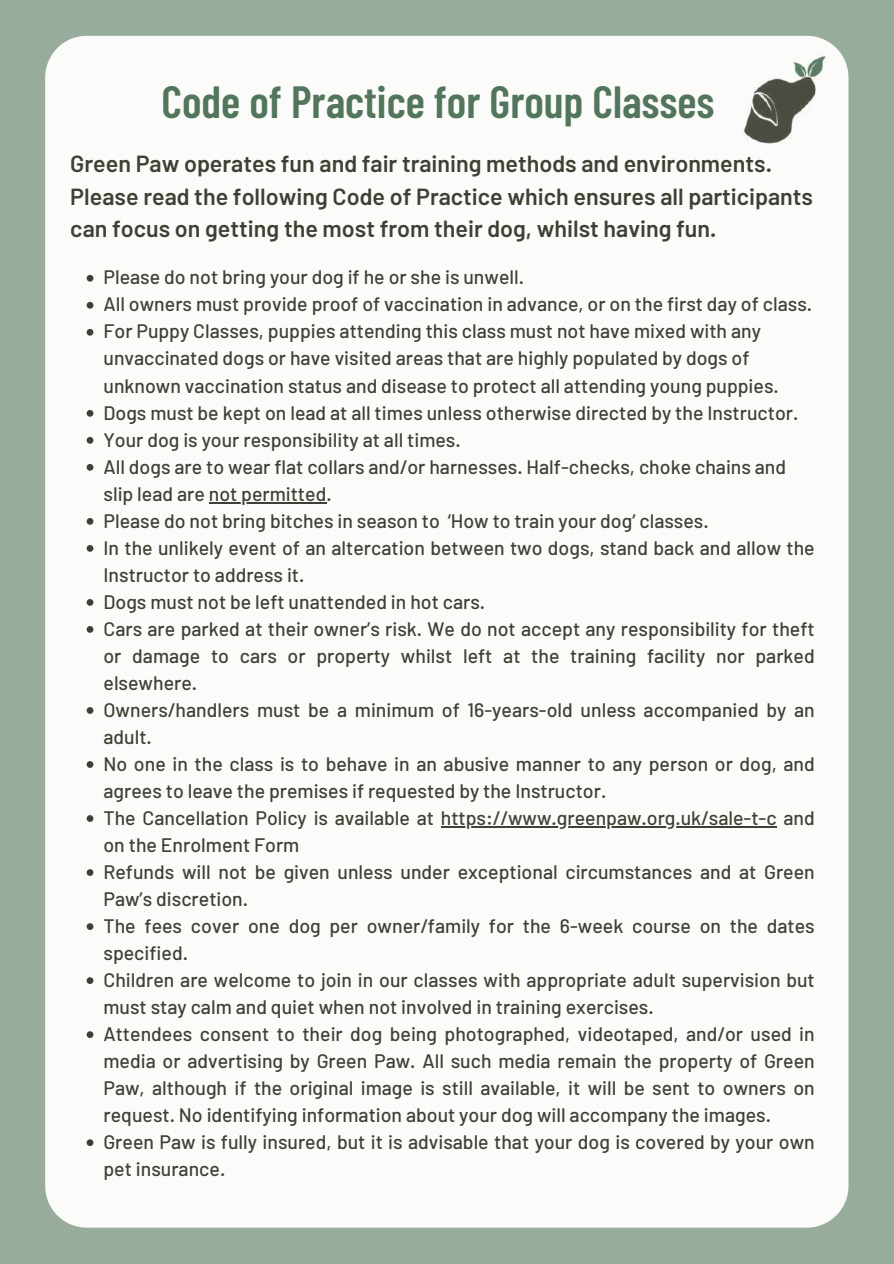
<style>
.page{position:relative;width:894px;height:1264px;background:#fff}
.page>*{position:absolute;margin:0;border:0;box-sizing:border-box;transform-origin:0 0}
.t1{font:600 45px "Barlow Condensed";color:#52755c}
.t2{font:600 23.25px/32.1px "Barlow";color:#3f4033}
.t3{font:500 19.5px/27px "Barlow";color:#3f4033}
</style>
<div class="page">
<div style="left:0;top:0;width:893px;height:1263px;background:#97ac9d"></div>
<div style="left:45px;top:36px;width:803px;height:1191px;background:#fbfbfa"></div>
<svg style="left:87px;top:275px;width:6px;height:7px"></svg>
<svg style="left:87px;top:302px;width:6px;height:7px"></svg>
<svg style="left:87px;top:329px;width:6px;height:7px"></svg>
<svg style="left:87px;top:410px;width:6px;height:7px"></svg>
<svg style="left:87px;top:437px;width:6px;height:7px"></svg>
<svg style="left:87px;top:464px;width:6px;height:7px"></svg>
<hr style="left:209px;top:501px;width:117px;height:2px;background:#3f4033">
<svg style="left:87px;top:518px;width:6px;height:7px"></svg>
<svg style="left:87px;top:545px;width:6px;height:7px"></svg>
<svg style="left:87px;top:599px;width:6px;height:7px"></svg>
<svg style="left:87px;top:626px;width:6px;height:7px"></svg>
<svg style="left:87px;top:707px;width:6px;height:7px"></svg>
<svg style="left:87px;top:761px;width:6px;height:7px"></svg>
<svg style="left:87px;top:815px;width:6px;height:7px"></svg>
<hr style="left:441px;top:825px;width:335px;height:2px;background:#3f4033">
<svg style="left:87px;top:869px;width:6px;height:7px"></svg>
<svg style="left:87px;top:923px;width:6px;height:7px"></svg>
<svg style="left:87px;top:977px;width:6px;height:7px"></svg>
<svg style="left:87px;top:1031px;width:6px;height:7px"></svg>
<svg style="left:87px;top:1139px;width:6px;height:7px"></svg>
<img style="left:730px;top:47px;width:108px;height:106px">
<h1 class="t1" style="left:161px;top:73px;width:554px">Code of Practice for Group Classes</h1>
<p class="t2" style="left:70px;top:147px;width:744px">Green Paw operates fun and fair training methods and environments.<br>Please read the following Code of Practice which ensures all participants can focus on getting the most from their dog, whilst having fun.</p>
<p class="t3" style="left:103px;top:263px;width:712px">Please do not bring your dog if he or she is unwell.<br>All owners must provide proof of vaccination in advance, or on the first day of class.<br>For Puppy Classes, puppies attending this class must not have mixed with any unvaccinated dogs or have visited areas that are highly populated by dogs of unknown vaccination status and disease to protect all attending young puppies.<br>Dogs must be kept on lead at all times unless otherwise directed by the Instructor.<br>Your dog is your responsibility at all times.<br>All dogs are to wear flat collars and/or harnesses. Half-checks, choke chains and slip lead are not permitted.<br>Please do not bring bitches in season to ‘How to train your dog’ classes.<br>In the unlikely event of an altercation between two dogs, stand back and allow the Instructor to address it.<br>Dogs must not be left unattended in hot cars.<br>Cars are parked at their owner’s risk. We do not accept any responsibility for theft or damage to cars or property whilst left at the training facility nor parked elsewhere.<br>Owners/handlers must be a minimum of 16-years-old unless accompanied by an adult.<br>No one in the class is to behave in an abusive manner to any person or dog, and agrees to leave the premises if requested by the Instructor.<br>The Cancellation Policy is available at https://www.greenpaw.org.uk/sale-t-c and on the Enrolment Form<br>Refunds will not be given unless under exceptional circumstances and at Green Paw’s discretion.<br>The fees cover one dog per owner/family for the 6-week course on the dates specified.<br>Children are welcome to join in our classes with appropriate adult supervision but must stay calm and quiet when not involved in training exercises.<br>Attendees consent to their dog being photographed, videotaped, and/or used in media or advertising by Green Paw. All such media remain the property of Green Paw, although if the original image is still available, it will be sent to owners on request. No identifying information about your dog will accompany the images.<br>Green Paw is fully insured, but it is advisable that your dog is covered by your own pet insurance.</p>
</div>
